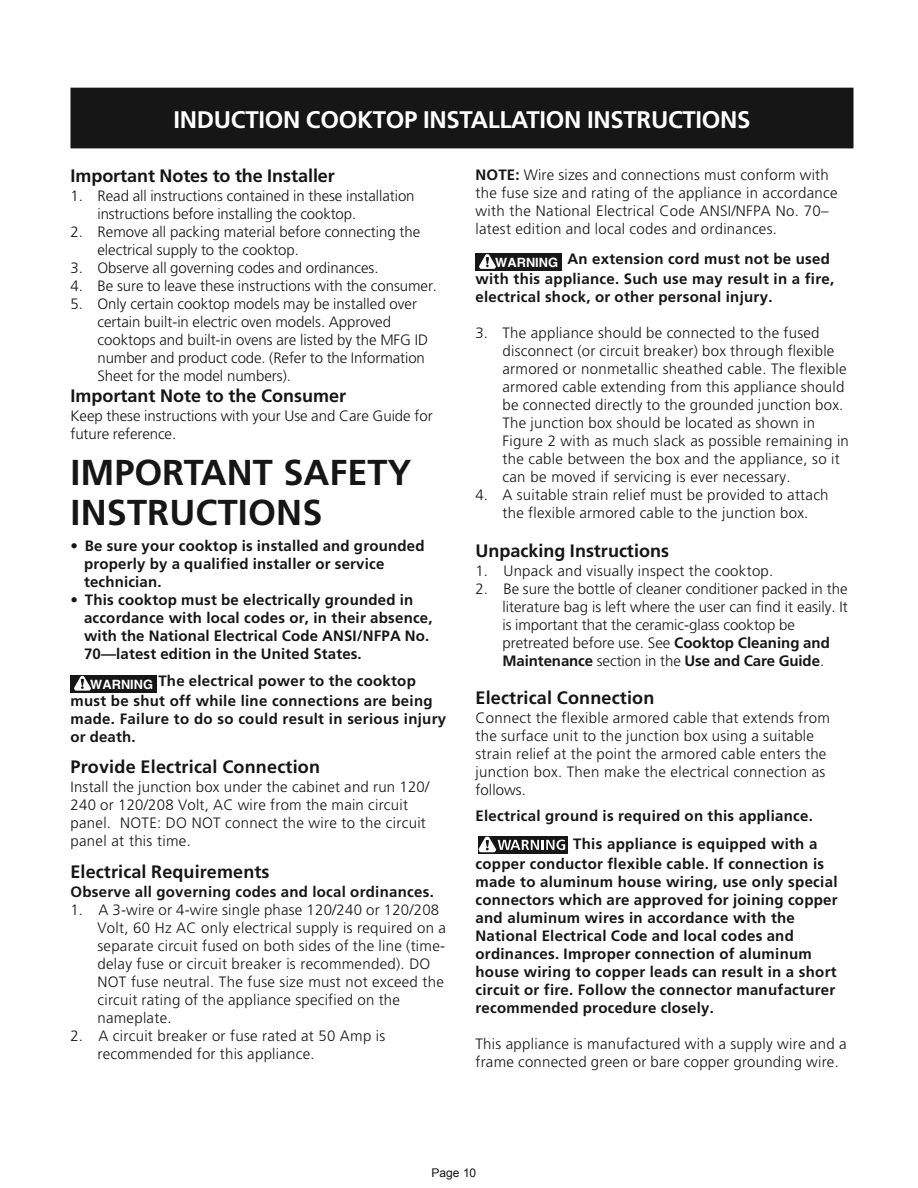
<style>
.page{position:relative;width:918px;height:1188px;background:#fff}
.page>*{position:absolute;margin:0;border:0;box-sizing:border-box;transform-origin:0 0}
.t1{font:700 36px/39.8px "Frutiger";color:#161616}
.t2{font:700 24px "Frutiger";letter-spacing:-.01em;color:#fff}
.t3{font:700 18px "Frutiger";color:#161616}
.t4{font:300 15px/18px "Frutiger";letter-spacing:.015em;color:#161616}
.t5{font:700 15px/18px "Frutiger";letter-spacing:.02em;color:#161616}
.t6{font:300 15px/18px "Frutiger";letter-spacing:-.005em;color:#161616}
.t7{font:12px "Arial";letter-spacing:.005em;color:#161616}
.s1{font-weight:300}
.s2{font-weight:700}
</style>
<div class="page">
<div style="left:71px;top:88px;width:782px;height:60px;background:#161616"></div>
<div style="left:476px;top:253px;width:86px;height:17px;background:#161616"></div>
<svg style="left:479px;top:254px;width:16px;height:15px"></svg>
<svg style="left:565px;top:836px;width:2px;height:17px"></svg>
<svg style="left:478px;top:836px;width:87px;height:18px"></svg>
<div style="left:71px;top:675px;width:86px;height:17px;background:#161616"></div>
<svg style="left:74px;top:675px;width:16px;height:16px"></svg>
<h2 class="t2" style="left:173px;top:110px;width:579px">INDUCTION COOKTOP INSTALLATION INSTRUCTIONS</h2>
<p class="t3" style="left:70px;top:169px;width:266px">Important Notes to the Installer</p>
<p class="t6" style="left:98px;top:188px;width:319px;text-indent:-27px">1. Read all instructions contained in these installation instructions before installing the cooktop.</p>
<p class="t4" style="left:98px;top:224px;width:324px;text-indent:-27px">2. Remove all packing material before connecting the electrical supply to the cooktop.</p>
<p class="t6" style="left:70px;top:260px;width:310px">3. Observe all governing codes and ordinances.</p>
<p class="t6" style="left:70px;top:278px;width:368px">4. Be sure to leave these instructions with the consumer.</p>
<p class="t4" style="left:98px;top:296px;width:332px;text-indent:-27px">5. Only certain cooktop models may be installed over certain built-in electric oven models. Approved cooktops and built-in ovens are listed by the MFG ID number and product code. (Refer to the Information Sheet for the model numbers).</p>
<p class="t3" style="left:70px;top:388px;width:277px">Important Note to the Consumer</p>
<p class="t6" style="left:70px;top:408px;width:364px">Keep these instructions with your Use and Care Guide for future reference.</p>
<h1 class="t1" style="left:70px;top:455px;width:342px">IMPORTANT SAFETY<br>INSTRUCTIONS</h1>
<p class="t5" style="left:84px;top:538px;width:342px;text-indent:-14px"><span class="s1">•</span> Be sure your cooktop is installed and grounded properly by a qualified installer or service technician.</p>
<p class="t5" style="left:84px;top:592px;width:350px;text-indent:-14px"><span class="s1">•</span> This cooktop must be electrically grounded in accordance with local codes or, in their absence, with the National Electrical Code ANSI/NFPA No.<br>70—latest edition in the United States.</p>
<p class="t5" style="left:70px;top:672px;width:364px;line-height:19.8px;text-align:center"><sub>WARNING</sub> The electrical power to the cooktop must be shut off while line connections are being</p>
<p class="t5" style="left:70px;top:711px;width:377px">made. Failure to do so could result in serious injury or death.</p>
<p class="t3" style="left:70px;top:760px;width:251px">Provide Electrical Connection</p>
<p class="t4" style="left:70px;top:779px;width:360px">Install the junction box under the cabinet and run 120/ 240 or 120/208 Volt, AC wire from the main circuit panel. NOTE: DO NOT connect the wire to the circuit panel at this time.</p>
<p class="t3" style="left:70px;top:864px;width:201px">Electrical Requirements</p>
<p class="t5" style="left:70px;top:884px;width:365px">Observe all governing codes and local ordinances.</p>
<p class="t4" style="left:98px;top:902px;width:350px;text-indent:-27px">1. A 3-wire or 4-wire single phase 120/240 or 120/208<br>Volt, 60 Hz AC only electrical supply is required on a separate circuit fused on both sides of the line (time&shy;delay fuse or circuit breaker is recommended). DO NOT fuse neutral. The fuse size must not exceed the circuit rating of the appliance specified on the nameplate.</p>
<p class="t4" style="left:98px;top:1028px;width:289px;text-indent:-27px">2. A circuit breaker or fuse rated at 50 Amp is recommended for this appliance.</p>
<p class="t4" style="left:476px;top:167px;width:364px"><span class="s2">NOTE:</span> Wire sizes and connections must conform with the fuse size and rating of the appliance in accordance with the National Electrical Code ANSI/NFPA No. 70– latest edition and local codes and ordinances.</p>
<p class="t5" style="left:476px;top:250px;width:360px;line-height:19.8px;text-align:right"><sub>WARNING</sub> An extension cord must not be used with this appliance. Such use may result in a fire,</p>
<p class="t5" style="left:476px;top:289px;width:299px">electrical shock, or other personal injury.</p>
<p class="t4" style="left:502px;top:325px;width:348px;text-indent:-27px">3. The appliance should be connected to the fused disconnect (or circuit breaker) box through flexible armored or nonmetallic sheathed cable. The flexible armored cable extending from this appliance should be connected directly to the grounded junction box.<br>The junction box should be located as shown in Figure 2 with as much slack as possible remaining in the cable between the box and the appliance, so it can be moved if servicing is ever necessary.</p>
<p class="t4" style="left:476px;top:487px;width:355px;text-align:center">4. A suitable strain relief must be provided to attach the flexible armored cable to the junction box.</p>
<p class="t3" style="left:476px;top:543px;width:195px">Unpacking Instructions</p>
<p class="t4" style="left:476px;top:563px;width:299px">1. Unpack and visually inspect the cooktop.</p>
<p class="t4" style="left:502px;top:581px;width:347px;text-indent:-27px">2. Be sure the bottle of cleaner conditioner packed in the literature bag is left where the user can find it easily. It is important that the ceramic-glass cooktop be pretreated before use. See <span class="s2">Cooktop Cleaning and Maintenance</span> section in the <span class="s2">Use and Care Guide</span>.</p>
<p class="t3" style="left:476px;top:691px;width:180px">Electrical Connection</p>
<p class="t4" style="left:476px;top:710px;width:356px">Connect the flexible armored cable that extends from the surface unit to the junction box using a suitable strain relief at the point the armored cable enters the junction box. Then make the electrical connection as follows.</p>
<p class="t5" style="left:573px;top:802px;width:246px;line-height:28.2px;text-indent:-98px">Electrical ground is required on this appliance.<br>This appliance is equipped with a</p>
<p class="t5" style="left:476px;top:856px;width:364px">copper conductor flexible cable. If connection is made to aluminum house wiring, use only special connectors which are approved for joining copper and aluminum wires in accordance with the National Electrical Code and local codes and ordinances. Improper connection of aluminum house wiring to copper leads can result in a short circuit or fire. Follow the connector manufacturer recommended procedure closely.</p>
<p class="t4" style="left:476px;top:1036px;width:373px">This appliance is manufactured with a supply wire and a frame connected green or bare copper grounding wire.</p>
<p class="t7" style="left:431px;top:1166px;width:46px">Page 10</p>
</div>
